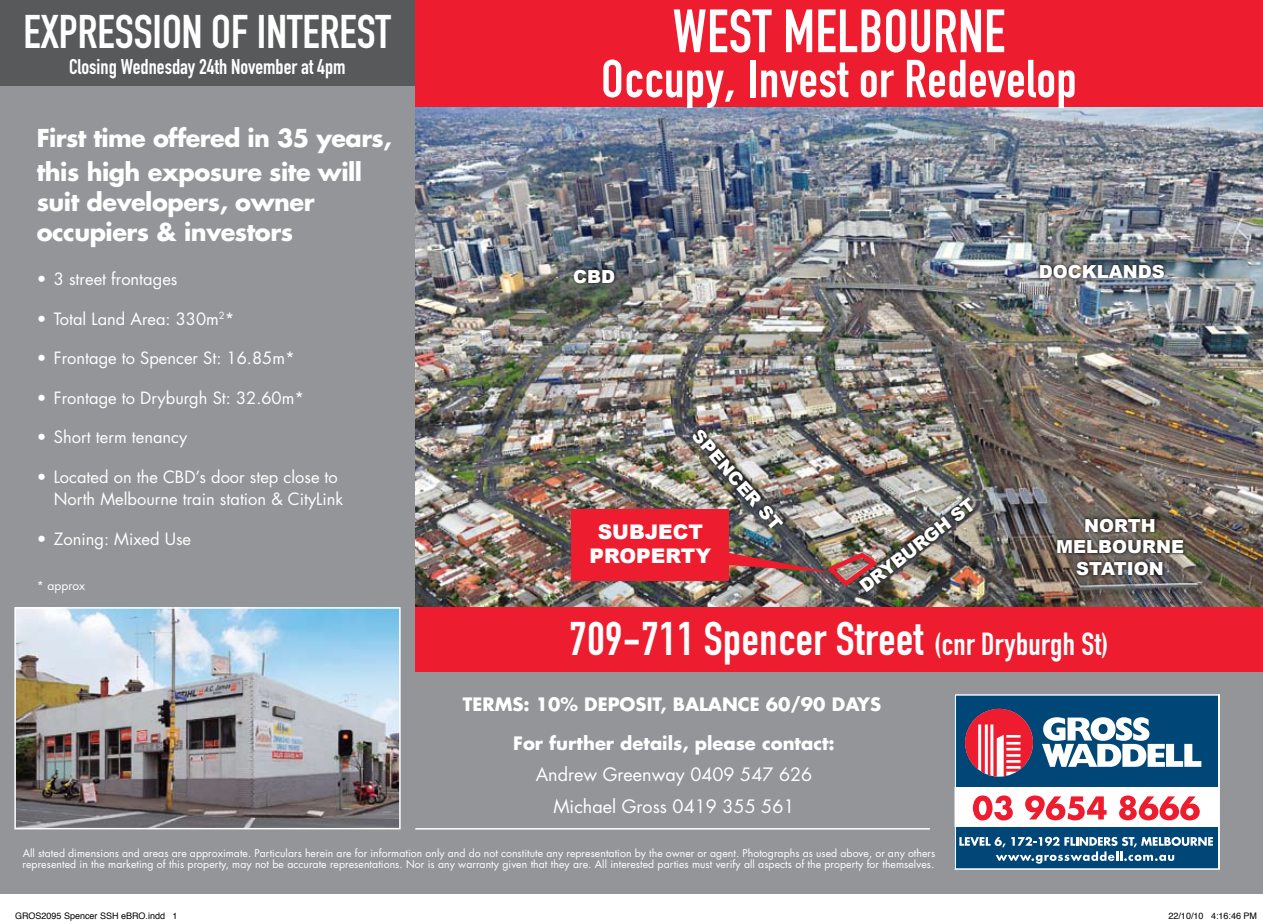
<style>
.page{position:relative;width:1263px;height:924px;background:#fff}
.page>*{position:absolute;margin:0;border:0;box-sizing:border-box;transform-origin:0 0}
.t1{font:60px "DIN Engschrift";letter-spacing:.01em;color:#fff;scale:.95 1}
.t2{font:52.5px "DIN Engschrift";letter-spacing:.01em;color:#fff}
.t3{font:46.5px "DIN Engschrift";color:#fff}
.t4{font:700 24px/34.2px "Futura";letter-spacing:-.02em;color:#fff}
.t5{font:21px "DIN Engschrift";color:#fff}
.t6{font:900 20.1px/24.2px "Arial";color:#fff;text-align:center}
.t7{font:700 18px "Futura";color:#fff}
.t8{font:900 18px/21.6px "Arial";color:#fff;text-align:center}
.t9{font:18px/31.2px "Futura";color:#fff;text-align:center}
.t10{font:16.5px/22.5px "Futura";color:#fff}
.t11{font:12px "Futura";color:#fff}
.t12{font:10.5px/11.2px "Futura";letter-spacing:.005em;color:#fff}
.t13{font:9px "Helvetica";color:#000}
.s1{font-family:"DIN Neuzeit Grotesk";font-weight:700;font-stretch:condensed}
.s2{font-size:31.5px}
</style>
<div class="page">
<div style="left:0;top:0;width:1263px;height:893px;background:#939598"></div>
<img style="left:415px;top:106px;width:848px;height:501px">
<div style="left:955px;top:695px;width:264px;height:174px;background:#fff"></div>
<div style="left:954px;top:695px;width:264px;height:92px;background:#004677"></div>
<div style="left:954px;top:827px;width:264px;height:42px;background:#004677"></div>
<svg style="left:965px;top:708px;width:68px;height:68px"></svg>
<svg style="left:1042px;top:717px;width:159px;height:50px"></svg>
<svg style="left:1025px;top:795px;width:81px;height:25px"></svg>
<svg style="left:1119px;top:795px;width:81px;height:25px"></svg>
<svg style="left:973px;top:795px;width:40px;height:25px"></svg>
<svg style="left:959px;top:837px;width:254px;height:26px"></svg>
<div style="left:954px;top:694px;width:266px;height:175px;border:2px solid #fff"></div>
<div style="left:0;top:0;width:416px;height:85px;background:#58595b"></div>
<div style="left:415px;top:607px;width:848px;height:64px;background:#ed1c2e"></div>
<hr style="left:415px;top:828px;width:515px;height:1px;background:#fff">
<img style="left:17px;top:610px;width:381px;height:216px">
<div style="left:14px;top:607px;width:387px;height:222px;border:2px solid #fff"></div>
<svg style="left:1054px;top:515px;width:132px;height:63px;background:#4f4842"></svg>
<svg style="left:1037px;top:261px;width:130px;height:20px;background:#4a5157"></svg>
<svg style="left:571px;top:266px;width:47px;height:20px"></svg>
<div style="left:415px;top:0;width:848px;height:106px;background:#ed1c2e"></div>
<div style="left:572px;top:509px;width:157px;height:72px;background:#ed1c2e"></div>
<img style="left:686px;top:424px;width:295px;height:172px">
<h3 class="t3" style="left:24px;top:5px;width:369px">Expression of interest</h3>
<h3 class="t5" style="left:69px;top:54px;width:278px">Closing Wednesday 24th November at 4pm</h3>
<h3 class="t4" style="left:37px;top:120px;width:356px">First time offered in 35 years, this high exposure site will</h3>
<h3 class="t4" style="left:37px;top:187px;width:279px;line-height:30px">suit developers, owner occupiers &amp; investors</h3>
<h3 class="t10" style="left:37px;top:268px;width:142px">• 3 street frontages</h3>
<h3 class="t10" style="left:37px;top:307px;width:199px">• Total Land Area: 330m<sup>2</sup>*</h3>
<h3 class="t10" style="left:37px;top:347px;width:259px">• Frontage to Spencer St: 16.85m*</h3>
<h3 class="t10" style="left:37px;top:386px;width:269px">• Frontage to Dryburgh St: 32.60m*</h3>
<h3 class="t10" style="left:37px;top:426px;width:152px">• Short term tenancy</h3>
<h3 class="t10" style="left:54px;top:465px;width:291px;text-indent:-17px">• Located on the CBD’s door step close to<br>North Melbourne train station &amp; CityLink</h3>
<h3 class="t10" style="left:37px;top:527px;width:156px">• Zoning: Mixed Use</h3>
<p class="t11" style="left:37px;top:578px;width:50px">* approx</p>
<h1 class="t1" style="left:673px;top:-4px;width:347px">West Melbourne</h1>
<h2 class="t2" style="left:601px;top:48px;width:477px">Occupy<span class="s1">,</span> Invest or Redevelop</h2>
<h3 class="t8" style="left:573px;top:266px;width:44px">CBD</h3>
<h3 class="t8" style="left:1039px;top:261px;width:127px">DOCKLANDS</h3>
<h3 class="t8" style="left:704px;top:425px;width:128px;rotate:49deg">SPENCER ST</h3>
<h3 class="t6" style="left:589px;top:520px;width:123px">SUBJECT<br>PROPERTY</h3>
<h3 class="t8" style="left:855px;top:578px;width:142px;rotate:-37deg">DRYBURGH ST</h3>
<h3 class="t8" style="left:1056px;top:515px;width:129px">NORTH<br>MELBOURNE<br>STATION</h3>
<h3 class="t3" style="left:570px;top:611px;width:540px">709-711 Spencer Street <span class="s2">(cnr Dryburgh St)</span></h3>
<h3 class="t7" style="left:463px;top:692px;width:420px">TERMS: 10% DEPOSIT, BALANCE 60/90 DAYS</h3>
<h3 class="t7" style="left:513px;top:731px;width:323px">For further details, please contact:</h3>
<h3 class="t9" style="left:536px;top:759px;width:278px">Andrew Greenway 0409 547 626<br>Michael Gross 0419 355 561</h3>
<p class="t12" style="left:23px;top:847px;width:914px">All stated dimensions and areas are approximate. Particulars herein are for information only and do not constitute any representation by the owner or agent. Photographs as used above, or any others represented in the marketing of this property, may not be accurate representations. Nor is any warranty given that they are. All interested parties must verify all aspects of the property for themselves.</p>
<p class="t13" style="left:15px;top:909px;width:164px">GROS2095 Spencer SSH eBRO.indd 1</p>
<p class="t13" style="left:1168px;top:909px;width:90px">22/10/10 4:16:46 PM</p>
</div>
